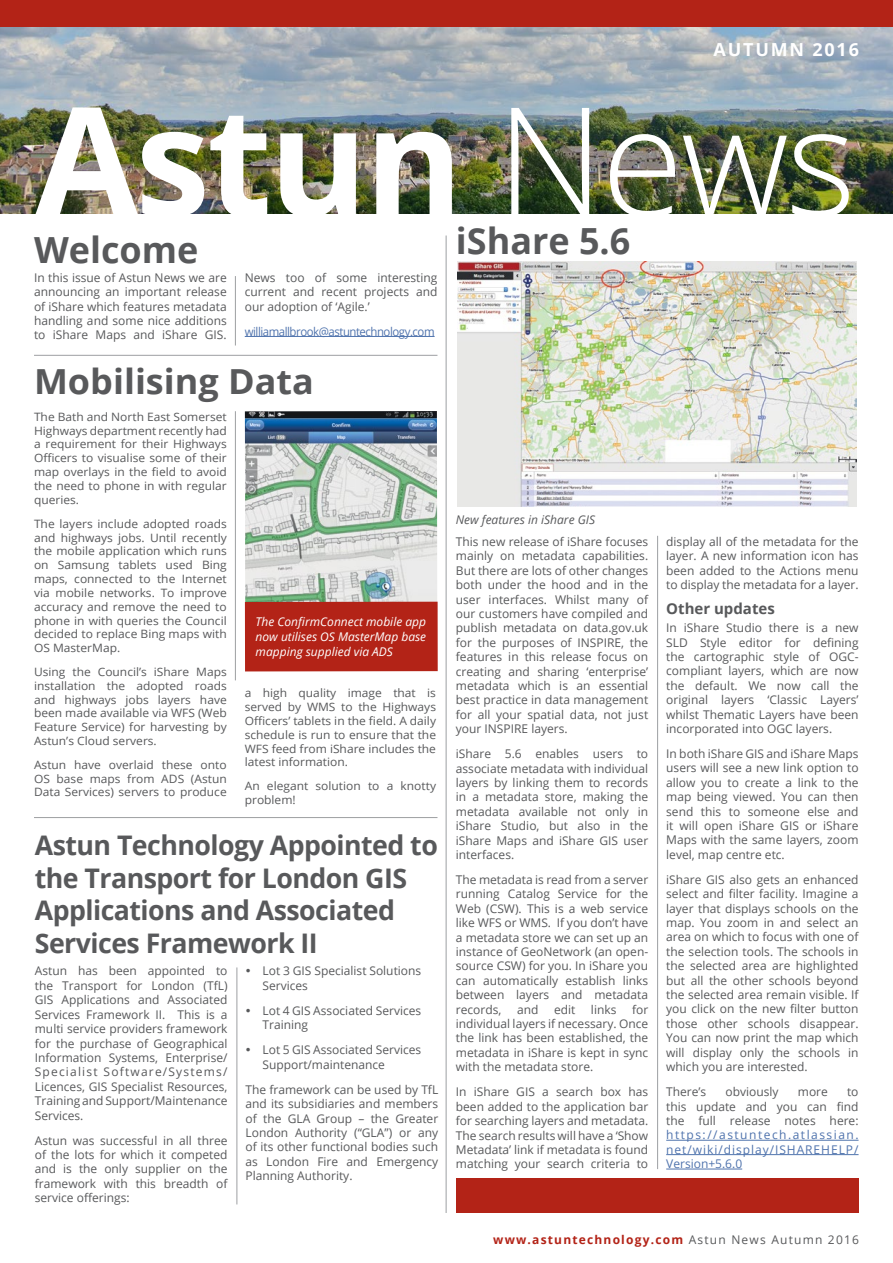
<style>
.page{position:relative;width:893px;height:1263px;background:#fff}
.page>*{position:absolute;margin:0;border:0;box-sizing:border-box;transform-origin:0 0}
.t1{font:700 151.5px "Open Sans";letter-spacing:-.02em;color:#fff}
.t2{font:700 36px "Open Sans";color:#58595b}
.t3{font:700 34.5px "Open Sans";color:#58595b;scale:1.04 1}
.t4{font:700 27px/32.4px "Open Sans";letter-spacing:-.02em;color:#58595b}
.t5{font:700 18px "Open Sans";letter-spacing:.1em;color:#fff}
.t6{font:700 15px "Open Sans";color:#58595b}
.t7{font:12px/14.4px "Open Sans";color:#58595b;text-align:justify}
.t8{font:italic 12px/15px "Open Sans";color:#fff;text-align:justify}
.t9{font:12px/14.4px "Open Sans";color:#4f73ad;text-align:justify}
.t10{font:700 12px "Open Sans";letter-spacing:.1em;color:#b32317}
.t11{font:12px "Open Sans";letter-spacing:-.04em;color:#4f73ad;scale:.95 1}
.t12{font:italic 12px "Open Sans";color:#58595b}
.t13{font:11.55px/13.8px "Open Sans";color:#58595b;text-align:justify;scale:1.04 1}
.s1{font-weight:300}
.s2{font-weight:400;color:#58595b}
</style>
<div class="page">
<hr style="left:237px;top:967px;width:1px;height:237px;background:#9d9fa2">
<hr style="left:666px;top:1140px;width:192px;height:1px;background:#4f73ad">
<hr style="left:666px;top:1154px;width:192px;height:1px;background:#4f73ad">
<hr style="left:666px;top:1169px;width:76px;height:1px;background:#4f73ad">
<hr style="left:245px;top:336px;width:190px;height:1px;background:#4f73ad">
<hr style="left:446px;top:235px;width:1px;height:978px;background:#9d9fa2">
<hr style="left:235px;top:276px;width:1px;height:69px;background:#9d9fa2">
<hr style="left:235px;top:411px;width:1px;height:269px;background:#9d9fa2">
<hr style="left:34px;top:355px;width:403px;height:1px;background:#9d9fa2">
<hr style="left:34px;top:817px;width:403px;height:1px;background:#9d9fa2">
<hr style="left:657px;top:536px;width:1px;height:633px;background:#9d9fa2">
<img style="left:457px;top:261px;width:400px;height:245px">
<img style="left:245px;top:411px;width:192px;height:191px">
<div style="left:245px;top:602px;width:193px;height:69px;background:#b32317"></div>
<div style="left:456px;top:1178px;width:402px;height:35px;background:#b32317"></div>
<img style="left:0;top:27px;width:893px;height:186px">
<div style="left:0;top:0;width:893px;height:27px;background:#b32317"></div>
<h3 class="t5" style="left:713px;top:37px;width:147px">AUTUMN 2016</h3>
<h1 class="t1" style="left:35px;top:54px;width:823px">Astun <span class="s1">News</span></h1>
<h2 class="t2" style="left:34px;top:225px;width:166px">Welcome</h2>
<p class="t7" style="left:34px;top:270px;width:194px">In this issue of Astun News we are announcing an important release of iShare which features metadata handling and some nice additions to iShare Maps and iShare GIS.</p>
<p class="t7" style="left:245px;top:270px;width:194px">News too of some interesting current and recent projects and our adoption of ‘Agile.’</p>
<p class="t11" style="left:245px;top:323px;width:201px">williamallbrook@astuntechnology.com</p>
<h3 class="t3" style="left:34px;top:357px;width:271px">Mobilising Data</h3>
<p class="t13" style="left:34px;top:409px;width:187px">The Bath and North East Somerset Highways department recently had a requirement for their Highways Officers to visualise some of their map overlays in the field to avoid the need to phone in with regular queries.</p>
<p class="t13" style="left:34px;top:516px;width:187px">The layers include adopted roads and highways jobs. Until recently the mobile application which runs on Samsung tablets used Bing maps, connected to the Internet via mobile networks. To improve accuracy and remove the need to phone in with queries the Council decided to replace Bing maps with OS MasterMap.</p>
<p class="t13" style="left:34px;top:665px;width:187px">Using the Council’s iShare Maps installation the adopted roads and highways jobs layers have been made available via WFS (Web Feature Service) for harvesting by Astun’s Cloud servers.</p>
<p class="t13" style="left:34px;top:757px;width:187px">Astun have overlaid these onto OS base maps from ADS (Astun Data Services) servers to produce</p>
<p class="t8" style="left:256px;top:614px;width:172px">The ConfirmConnect mobile app now utilises OS MasterMap base mapping supplied via ADS</p>
<p class="t13" style="left:245px;top:686px;width:185px">a high quality image that is served by WMS to the Highways Officers’ tablets in the field. A daily schedule is run to ensure that the WFS feed from iShare includes the latest information.</p>
<p class="t13" style="left:245px;top:779px;width:185px">An elegant solution to a knotty problem!</p>
<h3 class="t4" style="left:35px;top:829px;width:405px">Astun Technology Appointed to the Transport for London GIS<br>Applications and Associated<br>Services Framework II</h3>
<p class="t7" style="left:35px;top:964px;width:194px">Astun has been appointed to the Transport for London (TfL)<br>GIS Applications and Associated Services Framework II. This is a multi service providers framework for the purchase of Geographical Information Systems, Enterprise/ Specialist Software/Systems/ Licences, GIS Specialist Resources, Training and Support/Maintenance Services.</p>
<p class="t7" style="left:35px;top:1133px;width:194px">Astun was successful in all three of the lots for which it competed and is the only supplier on the framework with this breadth of service offerings:</p>
<p class="t7" style="left:263px;top:964px;width:160px">Lot 3 GIS Specialist Solutions<br>Services</p>
<p class="t7" style="left:263px;top:1003px;width:160px">Lot 4 GIS Associated Services<br>Training</p>
<p class="t7" style="left:263px;top:1042px;width:160px">Lot 5 GIS Associated Services<br>Support/maintenance</p>
<p class="t7" style="left:246px;top:1082px;width:194px">The framework can be used by TfL and its subsidiaries and members of the GLA Group – the Greater London Authority (“GLA”) or any of its other functional bodies such as London Fire and Emergency Planning Authority.</p>
<h2 class="t2" style="left:456px;top:215px;width:176px">iShare 5.6</h2>
<p class="t12" style="left:456px;top:511px;width:141px">New features in iShare GIS</p>
<p class="t7" style="left:456px;top:534px;width:194px">This new release of iShare focuses mainly on metadata capabilities.<br>But there are lots of other changes both under the hood and in the user interfaces. Whilst many of our customers have compiled and publish metadata on data.gov.uk for the purposes of INSPIRE, the features in this release focus on creating and sharing ‘enterprise’ metadata which is an essential best practice in data management for all your spatial data, not just your INSPIRE layers.</p>
<p class="t7" style="left:456px;top:746px;width:194px">iShare 5.6 enables users to associate metadata with individual layers by linking them to records in a metadata store, making the metadata available not only in iShare Studio, but also in the iShare Maps and iShare GIS user interfaces.</p>
<p class="t7" style="left:456px;top:872px;width:194px">The metadata is read from a server running Catalog Service for the Web (CSW). This is a web service like WFS or WMS. If you don’t have a metadata store we can set up an instance of GeoNetwork (an open&shy;source CSW) for you. In iShare you can automatically establish links between layers and metadata records,</p>
<p class="t7" style="left:456px;top:1002px;width:194px;text-indent:176px">for individual layers if necessary. Once the link has been established, the metadata in iShare is kept in sync with the metadata store.</p>
<p class="t7" style="left:456px;top:1084px;width:194px">In iShare GIS a search box has been added to the application bar for searching layers and metadata.<br>The search results will have a ‘Show Metadata’ link if metadata is found matching your search criteria to</p>
<p class="t7" style="left:517px;top:1002px;width:23px">and</p>
<p class="t7" style="left:554px;top:1002px;width:23px">edit</p>
<p class="t7" style="left:591px;top:1002px;width:27px">links</p>
<p class="t7" style="left:666px;top:534px;width:194px">display all of the metadata for the layer. A new information icon has been added to the Actions menu to display the metadata for a layer.</p>
<p class="t6" style="left:666px;top:597px;width:110px">Other updates</p>
<p class="t7" style="left:666px;top:620px;width:194px">In iShare Studio there is a new SLD Style editor for defining the cartographic style of OGC&shy;compliant layers, which are now the default. We now call the original layers ‘Classic Layers’ whilst Thematic Layers have been incorporated into OGC layers.</p>
<p class="t7" style="left:666px;top:746px;width:194px">In both iShare GIS and iShare Maps users will see a new link option to allow you to create a link to the map being viewed. You can then send this to someone else and it will open iShare GIS or iShare Maps with the same layers, zoom level, map centre etc.</p>
<p class="t7" style="left:666px;top:872px;width:194px">iShare GIS also gets an enhanced select and filter facility. Imagine a layer that displays schools on the map. You zoom in and select an area on which to focus with one of the selection tools. The schools in the selected area are highlighted but all the other schools beyond the selected area remain visible. If you click on the new filter button those other schools disappear.<br>You can now print the map which will display only the schools in which you are interested.</p>
<p class="t7" style="left:666px;top:1084px;width:42px">There’s</p>
<p class="t7" style="left:726px;top:1084px;width:55px">obviously</p>
<p class="t7" style="left:798px;top:1084px;width:32px">more</p>
<p class="t7" style="left:666px;top:1084px;width:194px;text-indent:181px">to this update and you can find the full release notes here:</p>
<p class="t9" style="left:666px;top:1127px;width:194px">https://astuntech.atlassian. net/wiki/display/ISHAREHELP/ Version+5.6.0</p>
<p class="t10" style="left:493px;top:1231px;width:367px">www.astuntechnology.com <span class="s2">Astun News Autumn 2016</span></p>
</div>
